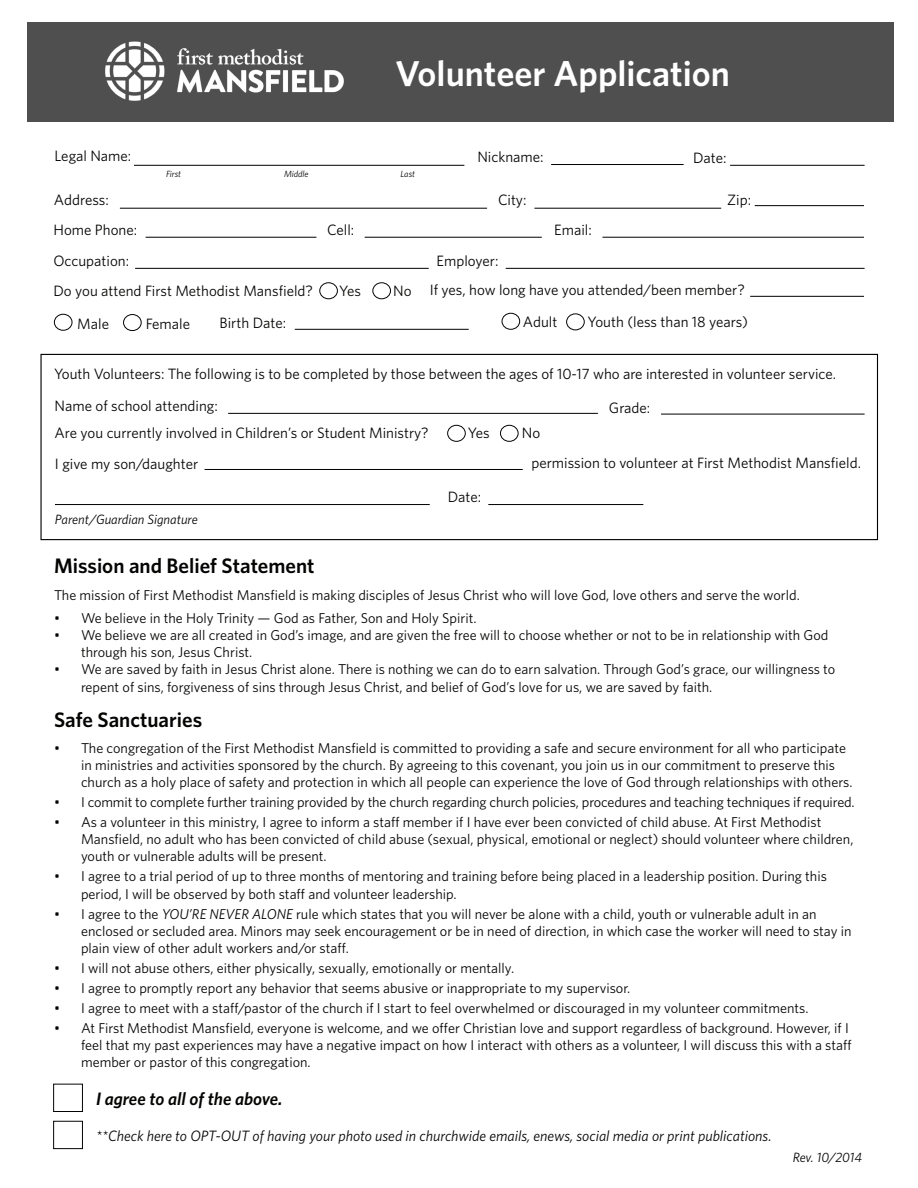
<style>
.page{position:relative;width:918px;height:1188px;background:#fff}
.page>*{position:absolute;margin:0;border:0;box-sizing:border-box;transform-origin:0 0}
.t1{font:600 36px "Whitney";color:#fff}
.t2{font:600 21px "Whitney";color:#040503}
.t3{font:italic 600 18px "Whitney";color:#040503}
.t4{font:15px/31.2px "Whitney";color:#040503}
.t5{font:italic 15px "Whitney";color:#040503}
.t6{font:14.25px/17.1px "Whitney";color:#040503}
.t7{font:italic 13.5px "Whitney";color:#040503}
.t8{font:italic 9px "Whitney";color:#040503}
.s1{font-style:italic}
</style>
<div class="page">
<div style="left:27px;top:22px;width:866px;height:100px;background:#504f4f"></div>
<div style="left:40px;top:354px;width:838px;height:186px;border:1px solid #000"></div>
<hr style="left:134px;top:165px;width:330px;height:1px;background:#000">
<hr style="left:730px;top:165px;width:135px;height:1px;background:#000">
<hr style="left:120px;top:208px;width:367px;height:1px;background:#000">
<hr style="left:534px;top:208px;width:187px;height:1px;background:#000">
<hr style="left:755px;top:205px;width:109px;height:1px;background:#000">
<hr style="left:146px;top:237px;width:170px;height:1px;background:#000">
<hr style="left:135px;top:268px;width:294px;height:1px;background:#000">
<hr style="left:365px;top:237px;width:177px;height:1px;background:#000">
<hr style="left:506px;top:268px;width:359px;height:1px;background:#000">
<hr style="left:603px;top:237px;width:261px;height:1px;background:#000">
<hr style="left:750px;top:296px;width:114px;height:1px;background:#000">
<hr style="left:295px;top:329px;width:174px;height:1px;background:#000">
<hr style="left:228px;top:413px;width:370px;height:1px;background:#000">
<hr style="left:661px;top:414px;width:204px;height:1px;background:#000">
<hr style="left:205px;top:469px;width:318px;height:1px;background:#000">
<hr style="left:55px;top:504px;width:375px;height:1px;background:#000">
<hr style="left:488px;top:504px;width:155px;height:1px;background:#000">
<div style="left:54px;top:314px;width:18px;height:17px;border:1px solid #040503;border-radius:50%"></div>
<div style="left:123px;top:314px;width:19px;height:17px;border:1px solid #040503;border-radius:50%"></div>
<div style="left:319px;top:282px;width:19px;height:17px;border:1px solid #040503;border-radius:50%"></div>
<div style="left:372px;top:282px;width:19px;height:17px;border:1px solid #040503;border-radius:50%"></div>
<div style="left:502px;top:313px;width:18px;height:17px;border:1px solid #040503;border-radius:50%"></div>
<div style="left:566px;top:313px;width:19px;height:17px;border:1px solid #040503;border-radius:50%"></div>
<div style="left:447px;top:425px;width:19px;height:17px;border:1px solid #040503;border-radius:50%"></div>
<div style="left:500px;top:425px;width:19px;height:17px;border:1px solid #040503;border-radius:50%"></div>
<div style="left:53px;top:1084px;width:30px;height:28px;border:1px solid #040503"></div>
<div style="left:53px;top:1121px;width:30px;height:28px;border:1px solid #040503"></div>
<hr style="left:551px;top:164px;width:133px;height:1px;background:#000">
<img style="left:105px;top:41px;width:239px;height:60px">
<h1 class="t1" style="left:395px;top:49px;width:336px">Volunteer Application</h1>
<p class="t4" style="left:55px;top:140px;width:78px">Legal Name:</p>
<p class="t4" style="left:693px;top:142px;width:35px">Date:</p>
<p class="t4" style="left:54px;top:184px;width:56px">Address:</p>
<p class="t4" style="left:498px;top:184px;width:30px">City:</p>
<p class="t4" style="left:727px;top:184px;width:25px">Zip:</p>
<p class="t4" style="left:53px;top:213px;width:85px">Home Phone:<br>Occupation:</p>
<p class="t4" style="left:327px;top:213px;width:29px">Cell:</p>
<p class="t4" style="left:477px;top:141px;width:68px">Nickname:</p>
<p class="t8" style="left:166px;top:168px;width:16px">First</p>
<p class="t8" style="left:284px;top:168px;width:26px">Middle</p>
<p class="t8" style="left:401px;top:168px;width:16px">Last</p>
<p class="t4" style="left:554px;top:213px;width:39px">Email:</p>
<p class="t4" style="left:437px;top:244px;width:63px">Employer:</p>
<p class="t4" style="left:53px;top:275px;width:261px">Do you attend First Methodist Mansfield?</p>
<p class="t4" style="left:339px;top:275px;width:23px">Yes</p>
<p class="t4" style="left:393px;top:274px;width:353px">No If yes, how long have you attended/been member?</p>
<p class="t4" style="left:220px;top:307px;width:68px">Birth Date:</p>
<p class="t4" style="left:523px;top:306px;width:36px">Adult</p>
<p class="t4" style="left:588px;top:306px;width:162px">Youth (less than 18 years)</p>
<p class="t4" style="left:77px;top:308px;width:33px">Male</p>
<p class="t4" style="left:146px;top:308px;width:46px">Female</p>
<p class="t4" style="left:54px;top:358px;width:784px">Youth Volunteers: The following is to be completed by those between the ages of 10-17 who are interested in volunteer service.</p>
<p class="t4" style="left:609px;top:392px;width:43px">Grade:</p>
<p class="t4" style="left:55px;top:417px;width:376px">Are you currently involved in Children’s or Student Ministry?<br>I give my son/daughter</p>
<p class="t4" style="left:55px;top:390px;width:165px">Name of school attending:</p>
<p class="t4" style="left:468px;top:417px;width:23px">Yes</p>
<p class="t4" style="left:522px;top:417px;width:20px">No</p>
<p class="t4" style="left:531px;top:447px;width:331px">permission to volunteer at First Methodist Mansfield.</p>
<p class="t7" style="left:55px;top:510px;width:144px">Parent/Guardian Signature</p>
<p class="t4" style="left:448px;top:481px;width:35px">Date:</p>
<h2 class="t2" style="left:54px;top:552px;width:262px">Mission and Belief Statement</h2>
<p class="t6" style="left:54px;top:586px;width:747px">The mission of First Methodist Mansfield is making disciples of Jesus Christ who will love God, love others and serve the world.</p>
<p class="t6" style="left:54px;top:609px;width:424px">• We believe in the Holy Trinity — God as Father, Son and Holy Spirit.</p>
<p class="t6" style="left:81px;top:626px;width:749px;text-indent:-27px">• We believe we are all created in God’s image, and are given the free will to choose whether or not to be in relationship with God through his son, Jesus Christ.</p>
<p class="t6" style="left:81px;top:660px;width:756px;line-height:18px;text-indent:-27px">• We are saved by faith in Jesus Christ alone. There is nothing we can do to earn salvation. Through God’s grace, our willingness to repent of sins, forgiveness of sins through Jesus Christ, and belief of God’s love for us, we are saved by faith.</p>
<h2 class="t2" style="left:54px;top:705px;width:150px">Safe Sanctuaries</h2>
<p class="t6" style="left:81px;top:739px;width:773px;text-indent:-27px">• The congregation of the First Methodist Mansfield is committed to providing a safe and secure environment for all who participate in ministries and activities sponsored by the church. By agreeing to this covenant, you join us in our commitment to preserve this church as a holy place of safety and protection in which all people can experience the love of God through relationships with others.</p>
<p class="t6" style="left:54px;top:793px;width:802px">• I commit to complete further training provided by the church regarding church policies, procedures and teaching techniques if required.</p>
<p class="t6" style="left:81px;top:813px;width:774px;text-indent:-27px">• As a volunteer in this ministry, I agree to inform a staff member if I have ever been convicted of child abuse. At First Methodist<br>Mansfield, no adult who has been convicted of child abuse (sexual, physical, emotional or neglect) should volunteer where children, youth or vulnerable adults will be present.</p>
<p class="t6" style="left:81px;top:868px;width:747px;text-indent:-27px">• I agree to a trial period of up to three months of mentoring and training before being placed in a leadership position. During this period, I will be observed by both staff and volunteer leadership.</p>
<p class="t6" style="left:81px;top:905px;width:772px;text-indent:-27px">• I agree to the <span class="s1">YOU’RE NEVER ALONE</span> rule which states that you will never be alone with a child, youth or vulnerable adult in an enclosed or secluded area. Minors may seek encouragement or be in need of direction, in which case the worker will need to stay in plain view of other adult workers and/or staff.</p>
<p class="t6" style="left:54px;top:959px;width:462px">• I will not abuse others, either physically, sexually, emotionally or mentally.</p>
<p class="t6" style="left:54px;top:979px;width:578px">• I agree to promptly report any behavior that seems abusive or inappropriate to my supervisor.</p>
<p class="t6" style="left:54px;top:999px;width:756px">• I agree to meet with a staff/pastor of the church if I start to feel overwhelmed or discouraged in my volunteer commitments.</p>
<p class="t6" style="left:81px;top:1019px;width:772px;text-indent:-27px">• At First Methodist Mansfield, everyone is welcome, and we offer Christian love and support regardless of background. However, if I feel that my past experiences may have a negative impact on how I interact with others as a volunteer, I will discuss this with a staff member or pastor of this congregation.</p>
<p class="t3" style="left:96px;top:1087px;width:188px">I agree to all of the above.</p>
<p class="t5" style="left:96px;top:1126px;width:677px">**Check here to OPT-OUT of having your photo used in churchwide emails, enews, social media or print publications.</p>
<p class="t7" style="left:793px;top:1149px;width:71px">Rev. 10/2014</p>
</div>
